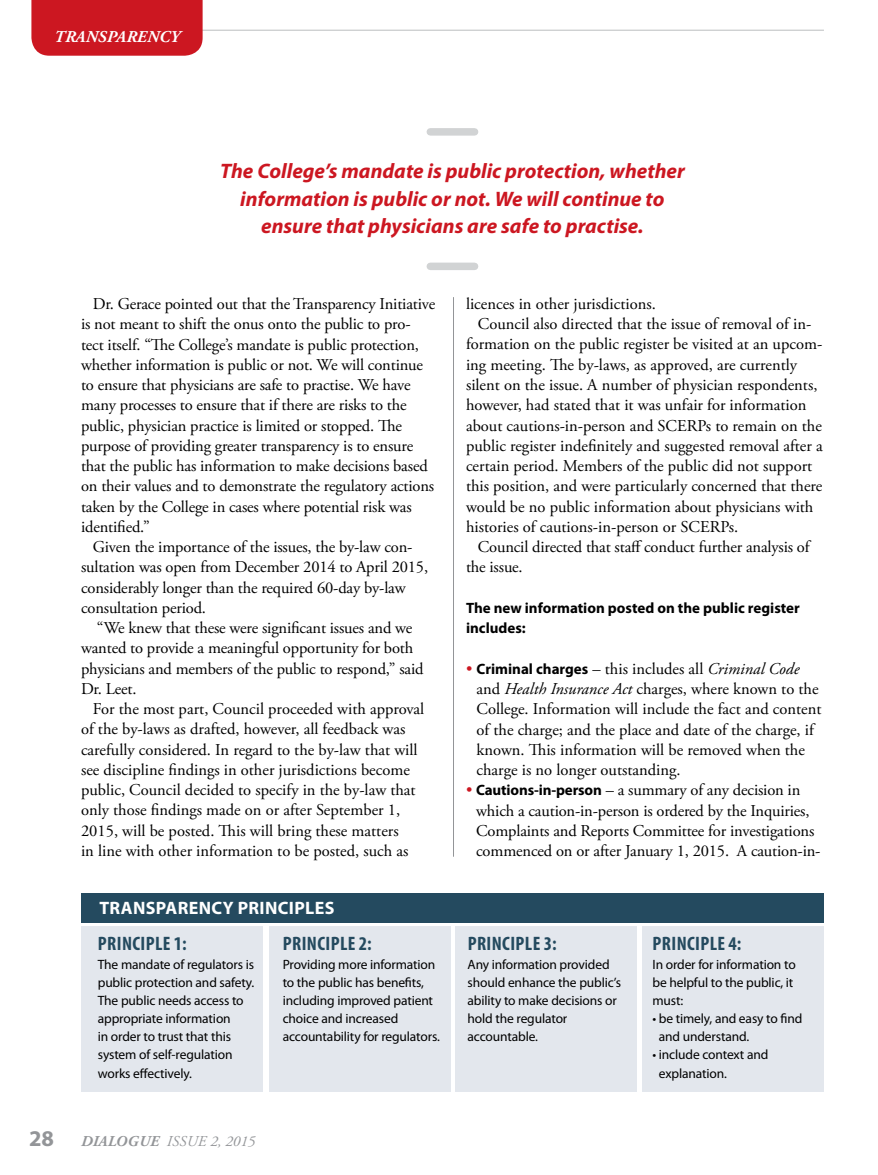
<style>
.page{position:relative;width:878px;height:1175px;background:#fff}
.page>*{position:absolute;margin:0;border:0;box-sizing:border-box;transform-origin:0 0}
.t1{font:italic 700 21px/27px "Myriad Pro";color:#cc1721;text-align:center}
.t2{font:700 condensed 19.5px "Myriad Pro";letter-spacing:.02em;color:#244a5f}
.t3{font:700 18px "Myriad Pro";letter-spacing:.02em;color:#fff}
.t4{font:16.5px/20.2px "Adobe Garamond Pro";letter-spacing:-.01em;color:#000}
.t5{font:italic 700 16.5px "Adobe Garamond Pro";letter-spacing:.015em;color:#fff}
.t6{font:700 15px/20.2px "Myriad Pro";color:#000}
.t7{font:italic 15px "Adobe Garamond Pro";letter-spacing:.015em;color:#939598}
.t8{font:13.5px/18px "Myriad Pro";letter-spacing:-.01em;color:#000}
.s1{font-family:"Myriad Pro";font-weight:700;font-style:normal;font-size:22.5px}
.s2{font-weight:700}
.s3{color:#cc1721}
.s4{font-family:"Myriad Pro";font-weight:700;font-size:15px}
.s5{font-style:italic}
</style>
<div class="page">
<hr style="left:54px;top:30px;width:770px;height:1px;background:#bcbec0">
<div style="left:81px;top:926px;width:182px;height:166px;background:#e3e7ed"></div>
<div style="left:269px;top:926px;width:182px;height:166px;background:#e3e7ed"></div>
<div style="left:455px;top:926px;width:182px;height:166px;background:#e3e7ed"></div>
<div style="left:642px;top:926px;width:182px;height:166px;background:#e3e7ed"></div>
<div style="left:81px;top:893px;width:743px;height:29px;background:#244a5f"></div>
<div style="left:31px;top:0;width:172px;height:56px;background:#cc1721"></div>
<hr style="left:453px;top:297px;width:1px;height:559px;background:#939598">
<div style="left:430px;top:128px;width:44px;height:8px;background:#d1d3d4"></div>
<div style="left:430px;top:262px;width:44px;height:8px;background:#d1d3d4"></div>
<p class="t5" style="left:54px;top:27px;width:44px">TRANSPAREN</p>
<p class="t5" style="left:159px;top:27px;width:22px">CY</p>
<p class="t1" style="left:220px;top:157px;width:466px">The College’s mandate is public protection, whether information is public or not. We will continue to ensure that physicians are safe to practise.</p>
<p class="t4" style="left:81px;top:294px;width:356px;text-indent:12px">Dr. Gerace pointed out that the Transparency Initiative is not meant to shift the onus onto the public to pro&shy;tect itself. “The College’s mandate is public protection, whether information is public or not. We will continue to ensure that physicians are safe to practise. We have many processes to ensure that if there are risks to the public, physician practice is limited or stopped. The purpose of providing greater transparency is to ensure that the public has information to make decisions based on their values and to demonstrate the regulatory actions taken by the College in cases where potential risk was identified.”</p>
<p class="t4" style="left:81px;top:537px;width:348px;text-indent:12px">Given the importance of the issues, the by-law con&shy;sultation was open from December 2014 to April 2015, considerably longer than the required 60-day by-law consultation period.</p>
<p class="t4" style="left:81px;top:618px;width:344px;text-indent:16px">“We knew that these were significant issues and we wanted to provide a meaningful opportunity for both physicians and members of the public to respond,” said Dr. Leet.</p>
<p class="t4" style="left:81px;top:699px;width:345px;text-indent:12px">For the most part, Council proceeded with approval of the by-laws as drafted, however, all feedback was carefully considered. In regard to the by-law that will see discipline findings in other jurisdictions become public, Council decided to specify in the by-law that only those findings made on or after September 1, 2015, will be posted. This will bring these matters<br>in line with other information to be posted, such as</p>
<p class="t3" style="left:99px;top:896px;width:12px">tra</p>
<p class="t3" style="left:133px;top:896px;width:25px">nspare</p>
<p class="t3" style="left:199px;top:896px;width:126px">ncy principles</p>
<p class="t2" style="left:98px;top:931px;width:90px">PRINCIPLE 1:</p>
<p class="t8" style="left:98px;top:954px;width:158px">The mandate of regulators is public protection and safety.<br>The public needs access to appropriate information<br>in order to trust that this system of self-regulation</p>
<p class="t8" style="left:98px;top:1064px;width:96px">works effectively.</p>
<p class="t7" style="left:29px;top:1132px;width:228px"><span class="s1">28</span> <span class="s2">DIALOGUE</span> Issue 2, 2015</p>
<p class="t2" style="left:283px;top:931px;width:90px">PRINCIPLE 2:</p>
<p class="t8" style="left:283px;top:954px;width:159px">Providing more information to the public has benefits, including improved patient choice and increased accountability for regulators.</p>
<p class="t4" style="left:466px;top:294px;width:191px">licences in other jurisdictions.</p>
<p class="t4" style="left:478px;top:314px;width:335px">Council also directed that the issue of removal of in-</p>
<p class="t4" style="left:466px;top:335px;width:358px">formation on the public register be visited at an upcom-</p>
<p class="t4" style="left:466px;top:355px;width:333px">ing meeting. The by-laws, as approved, are currently</p>
<p class="t4" style="left:466px;top:375px;width:353px">silent on the issue. A number of physician respondents,</p>
<p class="t4" style="left:466px;top:395px;width:342px">however, had stated that it was unfair for information</p>
<p class="t4" style="left:466px;top:416px;width:357px">about cautions-in-person and SCERPs to remain on the</p>
<p class="t4" style="left:466px;top:436px;width:358px">public register indefinitely and suggested removal after a</p>
<p class="t4" style="left:466px;top:456px;width:348px">certain period. Members of the public did not support</p>
<p class="t4" style="left:466px;top:476px;width:358px">this position, and were particularly concerned that there</p>
<p class="t4" style="left:466px;top:497px;width:349px">would be no public information about physicians with</p>
<p class="t4" style="left:466px;top:517px;width:274px">histories of cautions-in-person or SCERPs.</p>
<p class="t4" style="left:478px;top:537px;width:333px">Council directed that staff conduct further analysis of</p>
<p class="t4" style="left:466px;top:557px;width:58px">the issue.</p>
<p class="t6" style="left:466px;top:597px;width:335px">The new information posted on the public register includes:</p>
<p class="t4" style="left:476px;top:659px;width:346px;text-indent:-11px"><span class="s3">•</span> <span class="s4">Criminal charges</span> – this includes all <span class="s5">Criminal Code </span>and <span class="s5">Health Insurance Act</span> charges, where known to the College. Information will include the fact and content of the charge; and the place and date of the charge, if known. This information will be removed when the charge is no longer outstanding.</p>
<p class="t4" style="left:476px;top:780px;width:346px;text-indent:-10px"><span class="s3">•</span> <span class="s4">Cautions-in-person</span> – a summary of any decision in which a caution-in-person is ordered by the Inquiries, Complaints and Reports Committee for investigations commenced on or after January 1, 2015. A caution-in-</p>
<p class="t2" style="left:468px;top:931px;width:90px">PRINCIPLE 3:</p>
<p class="t8" style="left:467px;top:954px;width:155px">Any information provided should enhance the public’s ability to make decisions or hold the regulator accountable.</p>
<p class="t2" style="left:652px;top:931px;width:90px">PRINCIPLE 4:</p>
<p class="t8" style="left:652px;top:954px;width:145px">In order for information to be helpful to the public, it must:</p>
<p class="t8" style="left:658px;top:1008px;width:145px;text-indent:-6px">• be timely, and easy to find and understand.</p>
<p class="t8" style="left:658px;top:1044px;width:111px;line-height:19.5px;text-indent:-6px">• include context and explanation.</p>
</div>
